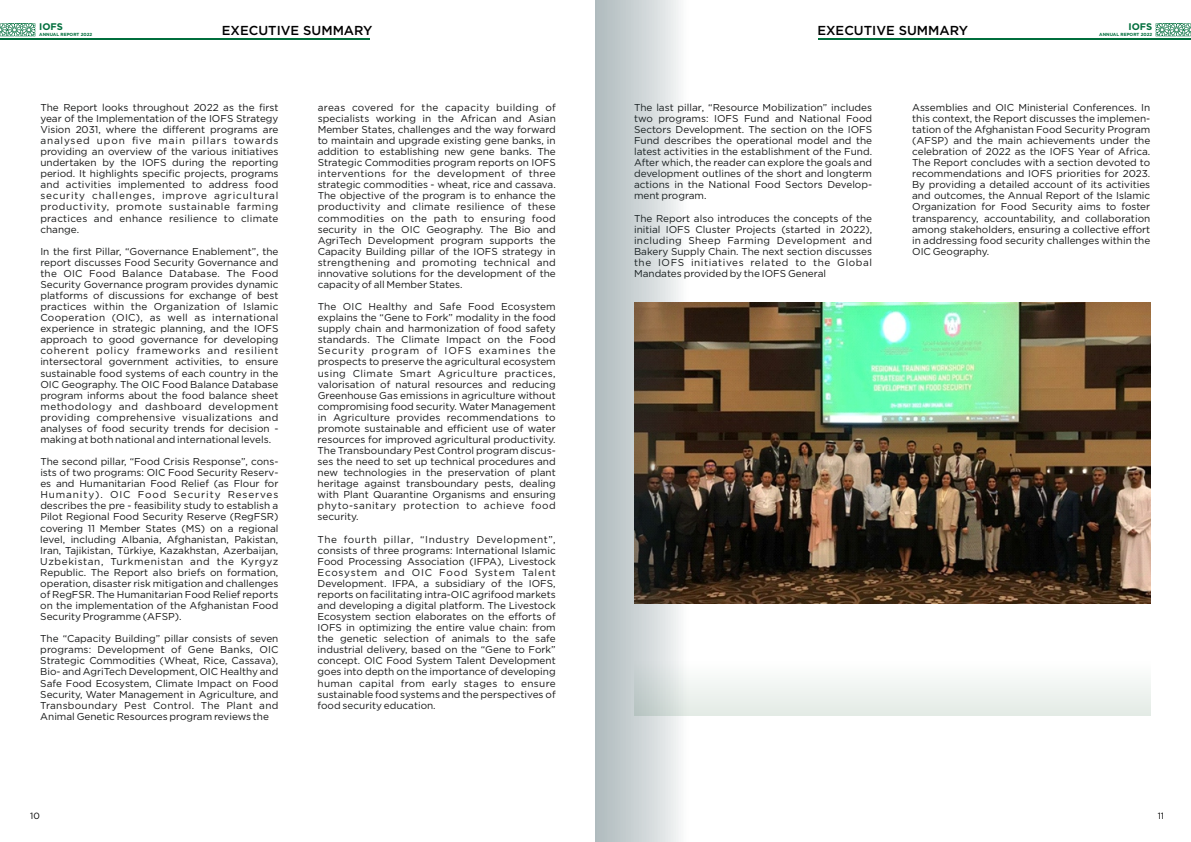
<style>
.page{position:relative;width:1191px;height:842px;background:#fff}
.page>*{position:absolute;margin:0;border:0;box-sizing:border-box;transform-origin:0 0}
.t1{font:500 13px "Gotham Pro";color:#000}
.t2{font:10px/11.1px "Gotham Pro";color:#151616;text-align:justify}
.t3{font:700 9.6px "Gotham Pro";color:#006e3c}
.t4{font:9px "Gotham Pro";color:#000}
.t5{font:700 4.4px "Gotham Pro";color:#006e3c}
</style>
<div class="page">
<svg style="left:0;top:23px;width:35px;height:13px"></svg>
<hr style="left:0;top:38px;width:369px;height:2px;background:#006e3c">
<hr style="left:818px;top:38px;width:373px;height:2px;background:#006e3c">
<svg style="left:1155px;top:23px;width:36px;height:13px"></svg>
<div style="left:634px;top:604px;width:516px;height:111px;background:linear-gradient(to bottom,#fff,#eaf0ec)"></div>
<img style="left:787px;top:303px;width:363px;height:300px">
<svg style="left:595px;top:0;width:192px;height:842px"></svg>
<p class="t3" style="left:39px;top:23px;width:25px">IOFS</p>
<p class="t5" style="left:39px;top:33px;width:55px">ANNUAL REPORT 2022</p>
<h1 class="t1" style="left:222px;top:25px;width:152px">EXECUTIVE SUMMARY</h1>
<h1 class="t1" style="left:817px;top:25px;width:152px">EXECUTIVE SUMMARY</h1>
<p class="t3" style="left:1128px;top:23px;width:25px">IOFS</p>
<p class="t5" style="left:1099px;top:33px;width:55px">ANNUAL REPORT 2022</p>
<p class="t2" style="left:40px;top:102px;width:240px">The Report looks throughout 2022 as the first year of the Implementation of the IOFS Strategy Vision 2031, where the different programs are analysed upon five main pillars towards providing an overview of the various initiatives undertaken by the IOFS during the reporting period. It highlights specific projects, programs and activities implemented to address food security challenges, improve agricultural productivity, promote sustainable farming practices and enhance resilience to climate change.</p>
<p class="t2" style="left:40px;top:246px;width:240px">In the first Pillar, “Governance Enablement”, the report discusses Food Security Governance and the OIC Food Balance Database. The Food Security Governance program provides dynamic platforms of discussions for exchange of best practices within the Organization of Islamic Cooperation (OIC), as well as international experience in strategic planning, and the IOFS approach to good governance for developing coherent policy frameworks and resilient intersectoral government activities, to ensure sustainable food systems of each country in the OIC Geography. The OIC Food Balance Database program informs about the food balance sheet methodology and dashboard development providing comprehensive visualizations and analyses of food security trends for decision - making at both national and international levels.</p>
<p class="t2" style="left:40px;top:457px;width:240px">The second pillar, “Food Crisis Response”, cons&shy;ists of two programs: OIC Food Security Reserv&shy;es and Humanitarian Food Relief (as Flour for Humanity). OIC Food Security Reserves describes the pre - feasibility study to establish a Pilot Regional Food Security Reserve (RegFSR) covering 11 Member States (MS) on a regional level, including Albania, Afghanistan, Pakistan, Iran, Tajikistan, Türkiye, Kazakhstan, Azerbaijan, Uzbekistan, Turkmenistan and the Kyrgyz Republic. The Report also briefs on formation, operation, disaster risk mitigation and challenges of RegFSR. The Humanitarian Food Relief reports on the implementation of the Afghanistan Food Security Programme (AFSP).</p>
<p class="t2" style="left:40px;top:634px;width:240px">The “Capacity Building” pillar consists of seven programs: Development of Gene Banks, OIC Strategic Commodities (Wheat, Rice, Cassava), Bio- and AgriTech Development, OIC Healthy and Safe Food Ecosystem, Climate Impact on Food Security, Water Management in Agriculture, and Transboundary Pest Control. The Plant and Animal Genetic Resources program reviews the</p>
<p class="t4" style="left:30px;top:813px;width:11px">10</p>
<p class="t2" style="left:318px;top:102px;width:240px">areas covered for the capacity building of specialists working in the African and Asian Member States, challenges and the way forward to maintain and upgrade existing gene banks, in addition to establishing new gene banks. The Strategic Commodities program reports on IOFS interventions for the development of three strategic commodities - wheat, rice and cassava.<br>The objective of the program is to enhance the productivity and climate resilience of these commodities on the path to ensuring food security in the OIC Geography. The Bio and AgriTech Development program supports the Capacity Building pillar of the IOFS strategy in strengthening and promoting technical and innovative solutions for the development of the capacity of all Member States.</p>
<p class="t2" style="left:318px;top:302px;width:240px">The OIC Healthy and Safe Food Ecosystem explains the “Gene to Fork” modality in the food supply chain and harmonization of food safety standards. The Climate Impact on the Food Security program of IOFS examines the prospects to preserve the agricultural ecosystem using Climate Smart Agriculture practices, valorisation of natural resources and reducing Greenhouse Gas emissions in agriculture without compromising food security. Water Management in Agriculture provides recommendations to promote sustainable and efficient use of water resources for improved agricultural productivity.<br>The Transboundary Pest Control program discus&shy;ses the need to set up technical procedures and new technologies in the preservation of plant heritage against transboundary pests, dealing with Plant Quarantine Organisms and ensuring phyto-sanitary protection to achieve food security.</p>
<p class="t2" style="left:317px;top:534px;width:240px">The fourth pillar, “Industry Development”, consists of three programs: International Islamic Food Processing Association (IFPA), Livestock Ecosystem and OIC Food System Talent Development. IFPA, a subsidiary of the IOFS, reports on facilitating intra-OIC agrifood markets and developing a digital platform. The Livestock Ecosystem section elaborates on the efforts of IOFS in optimizing the entire value chain: from the genetic selection of animals to the safe industrial delivery, based on the “Gene to Fork” concept. OIC Food System Talent Development goes into depth on the importance of developing human capital from early stages to ensure sustainable food systems and the perspectives of food security education.</p>
<p class="t2" style="left:634px;top:102px;width:240px">The last pillar, “Resource Mobilization” includes two programs: IOFS Fund and National Food Sectors Development. The section on the IOFS Fund describes the operational model and the latest activities in the establishment of the Fund.<br>After which, the reader can explore the goals and development outlines of the short and longterm actions in the National Food Sectors Develop&shy;ment program.</p>
<p class="t2" style="left:634px;top:213px;width:240px">The Report also introduces the concepts of the initial IOFS Cluster Projects (started in 2022), including Sheep Farming Development and Bakery Supply Chain. The next section discusses the IOFS initiatives related to the Global Mandates provided by the IOFS General</p>
<p class="t2" style="left:912px;top:102px;width:240px">Assemblies and OIC Ministerial Conferences. In this context, the Report discusses the implemen&shy;tation of the Afghanistan Food Security Program (AFSP) and the main achievements under the celebration of 2022 as the IOFS Year of Africa.<br>The Report concludes with a section devoted to recommendations and IOFS priorities for 2023.<br>By providing a detailed account of its activities and outcomes, the Annual Report of the Islamic Organization for Food Security aims to foster transparency, accountability, and collaboration among stakeholders, ensuring a collective effort in addressing food security challenges within the OIC Geography.</p>
<p class="t4" style="left:1157px;top:813px;width:8px">11</p>
</div>
